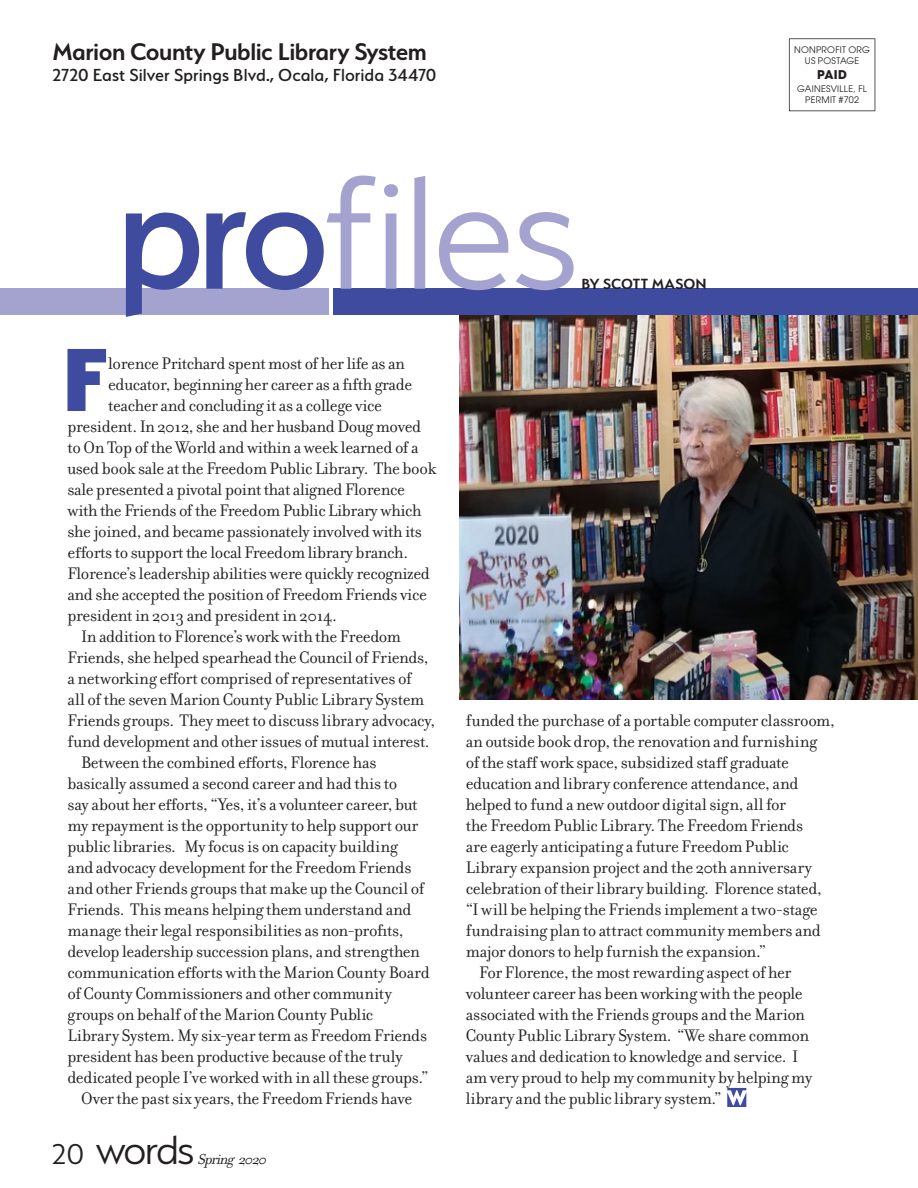
<style>
.page{position:relative;width:918px;height:1188px;background:#fff}
.page>*{position:absolute;margin:0;border:0;box-sizing:border-box;transform-origin:0 0}
.t1{font:300 180px "Serenity";color:#a4a3d0}
.t2{font:800 100.05px "Serenity";color:#3e4b9f}
.t3{font:300 45.6px "Serenity";letter-spacing:-.035em;color:#231f20}
.t4{font:600 27px "Serenity";letter-spacing:-.02em;color:#231f20}
.t5{font:500 19.5px "Serenity";letter-spacing:.005em;color:#231f20}
.t6{font:18px "Filosofia OT";letter-spacing:-.02em;color:#231f20}
.t7{font:600 16.5px "Serenity";letter-spacing:.005em;color:#231f20}
.t8{font:italic 15.6px "Filosofia OT";color:#231f20}
.t9{font:700 12px "Avant Garde";color:#231f20}
.t10{font:9px/10.8px "Avant Garde";letter-spacing:.025em;color:#231f20;text-align:center}
.s1{font-weight:500;color:#3e4b9f}
.s2{font-size:32.1px}
</style>
<div class="page">
<svg style="left:727px;top:1088px;width:19px;height:19px"></svg>
<img style="left:459px;top:315px;width:459px;height:384px">
<div style="left:0;top:289px;width:329px;height:26px;background:#a4a3d0"></div>
<svg style="left:789px;top:38px;width:86px;height:73px"></svg>
<div style="left:333px;top:289px;width:585px;height:26px;background:#3e4b9f"></div>
<h3 class="t4" style="left:52px;top:36px;width:376px">Marion County Public Library System</h3>
<p class="t5" style="left:52px;top:64px;width:385px">2720 East Silver Springs Blvd., Ocala, Florida 34470</p>
<h1 class="t1" style="left:116px;top:139px;width:464px"><span class="s1">pro</span>files</h1>
<p class="t7" style="left:582px;top:275px;width:127px">BY SCOTT MASON</p>
<p class="t10" style="left:794px;top:45px;width:78px">NONPROFIT ORG<br>US POSTAGE</p>
<p class="t9" style="left:817px;top:66px;width:31px">PAID</p>
<p class="t10" style="left:797px;top:84px;width:71px">GAINESVILLE, FL<br>PERMIT #702</p>
<h2 class="t2" style="left:61px;top:323px;width:47px">F</h2>
<p class="t6" style="left:108px;top:353px;width:298px">lorence Pritchard spent most of her life as an</p>
<p class="t6" style="left:108px;top:374px;width:306px">educator, beginning her career as a fifth grade</p>
<p class="t6" style="left:108px;top:395px;width:275px">teacher and concluding it as a college vice</p>
<p class="t6" style="left:68px;top:416px;width:355px">president. In 2012, she and her husband Doug moved</p>
<p class="t6" style="left:68px;top:437px;width:353px">to On Top of the World and within a week learned of a</p>
<p class="t6" style="left:68px;top:458px;width:371px">used book sale at the Freedom Public Library. The book</p>
<p class="t6" style="left:68px;top:479px;width:339px">sale presented a pivotal point that aligned Florence</p>
<p class="t6" style="left:68px;top:500px;width:356px">with the Friends of the Freedom Public Library which</p>
<p class="t6" style="left:68px;top:521px;width:356px">she joined, and became passionately involved with its</p>
<p class="t6" style="left:68px;top:542px;width:342px">efforts to support the local Freedom library branch.</p>
<p class="t6" style="left:68px;top:563px;width:364px">Florence’s leadership abilities were quickly recognized</p>
<p class="t6" style="left:68px;top:584px;width:361px">and she accepted the position of Freedom Friends vice</p>
<p class="t6" style="left:68px;top:606px;width:271px">president in 2013 and president in 2014.</p>
<p class="t6" style="left:81px;top:627px;width:321px">In addition to Florence’s work with the Freedom</p>
<p class="t6" style="left:68px;top:648px;width:363px">Friends, she helped spearhead the Council of Friends,</p>
<p class="t6" style="left:68px;top:669px;width:346px">a networking effort comprised of representatives of</p>
<p class="t6" style="left:68px;top:690px;width:358px">all of the seven Marion County Public Library System</p>
<p class="t6" style="left:68px;top:711px;width:369px">Friends groups. They meet to discuss library advocacy,</p>
<p class="t6" style="left:68px;top:732px;width:364px">fund development and other issues of mutual interest.</p>
<p class="t6" style="left:81px;top:753px;width:297px">Between the combined efforts, Florence has</p>
<p class="t6" style="left:68px;top:774px;width:331px">basically assumed a second career and had this to</p>
<p class="t6" style="left:68px;top:795px;width:352px">say about her efforts, “Yes, it’s a volunteer career, but</p>
<p class="t6" style="left:68px;top:816px;width:352px">my repayment is the opportunity to help support our</p>
<p class="t6" style="left:68px;top:837px;width:332px">public libraries. My focus is on capacity building</p>
<p class="t6" style="left:68px;top:858px;width:345px">and advocacy development for the Freedom Friends</p>
<p class="t6" style="left:68px;top:879px;width:358px">and other Friends groups that make up the Council of</p>
<p class="t6" style="left:68px;top:900px;width:346px">Friends. This means helping them understand and</p>
<p class="t6" style="left:68px;top:921px;width:338px">manage their legal responsibilities as non-profits,</p>
<p class="t6" style="left:68px;top:942px;width:354px">develop leadership succession plans, and strengthen</p>
<p class="t6" style="left:68px;top:963px;width:364px">communication efforts with the Marion County Board</p>
<p class="t6" style="left:68px;top:984px;width:326px">of County Commissioners and other community</p>
<p class="t6" style="left:68px;top:1005px;width:307px">groups on behalf of the Marion County Public</p>
<p class="t6" style="left:68px;top:1026px;width:361px">Library System. My six-year term as Freedom Friends</p>
<p class="t6" style="left:68px;top:1047px;width:337px">president has been productive because of the truly</p>
<p class="t6" style="left:68px;top:1068px;width:363px">dedicated people I’ve worked with in all these groups.”</p>
<p class="t6" style="left:81px;top:1089px;width:333px">Over the past six years, the Freedom Friends have</p>
<h3 class="t3" style="left:52px;top:1126px;width:144px"><span class="s2">20</span> words</h3>
<p class="t8" style="left:197px;top:1151px;width:74px">Spring 2020</p>
<p class="t6" style="left:466px;top:711px;width:371px">funded the purchase of a portable computer classroom,</p>
<p class="t6" style="left:466px;top:732px;width:353px">an outside book drop, the renovation and furnishing</p>
<p class="t6" style="left:466px;top:753px;width:325px">of the staff work space, subsidized staff graduate</p>
<p class="t6" style="left:466px;top:774px;width:334px">education and library conference attendance, and</p>
<p class="t6" style="left:466px;top:795px;width:322px">helped to fund a new outdoor digital sign, all for</p>
<p class="t6" style="left:466px;top:816px;width:339px">the Freedom Public Library. The Freedom Friends</p>
<p class="t6" style="left:466px;top:837px;width:325px">are eagerly anticipating a future Freedom Public</p>
<p class="t6" style="left:466px;top:858px;width:348px">Library expansion project and the 20th anniversary</p>
<p class="t6" style="left:466px;top:879px;width:358px">celebration of their library building. Florence stated,</p>
<p class="t6" style="left:466px;top:900px;width:354px">“I will be helping the Friends implement a two-stage</p>
<p class="t6" style="left:466px;top:921px;width:357px">fundraising plan to attract community members and</p>
<p class="t6" style="left:466px;top:942px;width:302px">major donors to help furnish the expansion.”</p>
<p class="t6" style="left:479px;top:963px;width:314px">For Florence, the most rewarding aspect of her</p>
<p class="t6" style="left:466px;top:984px;width:338px">volunteer career has been working with the people</p>
<p class="t6" style="left:466px;top:1005px;width:341px">associated with the Friends groups and the Marion</p>
<p class="t6" style="left:466px;top:1026px;width:345px">County Public Library System. “We share common</p>
<p class="t6" style="left:466px;top:1047px;width:334px">values and dedication to knowledge and service. I</p>
<p class="t6" style="left:466px;top:1068px;width:348px">am very proud to help my community by helping my</p>
<p class="t6" style="left:466px;top:1089px;width:258px">library and the public library system.”</p>
</div>
